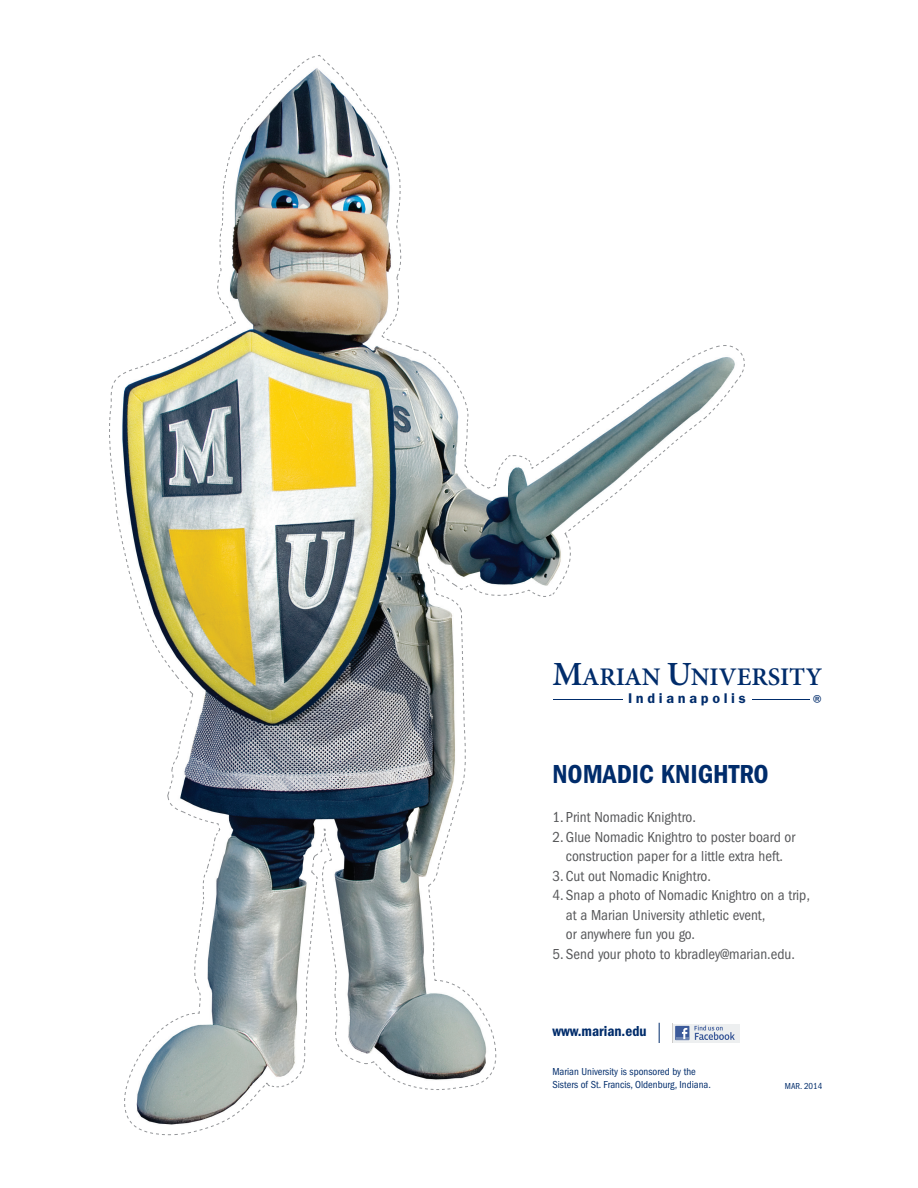
<style>
.page{position:relative;width:918px;height:1188px;background:#fff}
.page>*{position:absolute;margin:0;border:0;box-sizing:border-box;transform-origin:0 0}
.t1{font:27px "ITC Franklin Gothic Std Dm Cd";color:#002c6b}
.t2{font:600 25.35px "Minion Pro";color:#002c6b}
.t3{font:18.75px "ITC Franklin Gothic Std";color:#002c6b}
.t4{font:condensed 15px/19.5px "ITC Franklin Gothic Std";color:#57585a;text-align:center}
.t5{font:15px "ITC Franklin Gothic Std Dm Cd";color:#002c6b}
.t6{font:600 14.55px "Franklin Gothic";letter-spacing:.25em;color:#002c6b}
.t7{font:condensed 10.5px/12.6px "ITC Franklin Gothic Std";color:#002c6b}
.t8{font:condensed 9px "ITC Franklin Gothic Std";color:#002c6b}
.s1{font-size:33.9px}
</style>
<div class="page">
<svg style="left:109px;top:412px;width:1px;height:42px"></svg>
<img style="left:110px;top:55px;width:633px;height:1080px">
<hr style="left:553px;top:699px;width:70px;height:1px;background:#002c6b">
<hr style="left:752px;top:699px;width:58px;height:1px;background:#002c6b">
<hr style="left:672px;top:1042px;width:68px;height:1px;background:#939393">
<svg style="left:672px;top:1023px;width:68px;height:19px"></svg>
<hr style="left:673px;top:1023px;width:66px;height:1px;background:#fff">
<svg style="left:673px;top:1024px;width:66px;height:18px"></svg>
<svg style="left:695px;top:1025px;width:40px;height:15px"></svg>
<div style="left:675px;top:1026px;width:14px;height:14px;background:#3c5a9a"></div>
<svg style="left:676px;top:1028px;width:12px;height:11px"></svg>
<svg style="left:659px;top:1023px;width:1px;height:20px"></svg>
<h2 class="t2" style="left:552px;top:659px;width:272px"><span class="s1">M</span>ARIAN <span class="s1">U</span>NIVERSITY</h2>
<p class="t6" style="left:628px;top:689px;width:119px">Indianapolis</p>
<p class="t3" style="left:812px;top:691px;width:16px">®</p>
<h1 class="t1" style="left:552px;top:759px;width:218px">Nomadic Knightro</h1>
<p class="t4" style="left:552px;top:808px;width:145px">1. Print Nomadic Knightro.</p>
<p class="t4" style="left:552px;top:827px;width:244px">2. Glue Nomadic Knightro to poster board or construction paper for a little extra heft.</p>
<p class="t4" style="left:552px;top:866px;width:160px">3. Cut out Nomadic Knightro.</p>
<p class="t4" style="left:566px;top:886px;width:246px;text-align:left;text-indent:-14px">4. Snap a photo of Nomadic Knightro on a trip, at a Marian University athletic event,<br>or anywhere fun you go.</p>
<p class="t4" style="left:552px;top:944px;width:244px">5. Send your photo to kbradley@marian.edu.</p>
<p class="t5" style="left:552px;top:1022px;width:96px">www.marian.edu</p>
<p class="t7" style="left:552px;top:1066px;width:160px">Marian University is sponsored by the<br>Sisters of St. Francis, Oldenburg, Indiana.</p>
<p class="t8" style="left:785px;top:1081px;width:39px">MAR. 2014</p>
</div>
